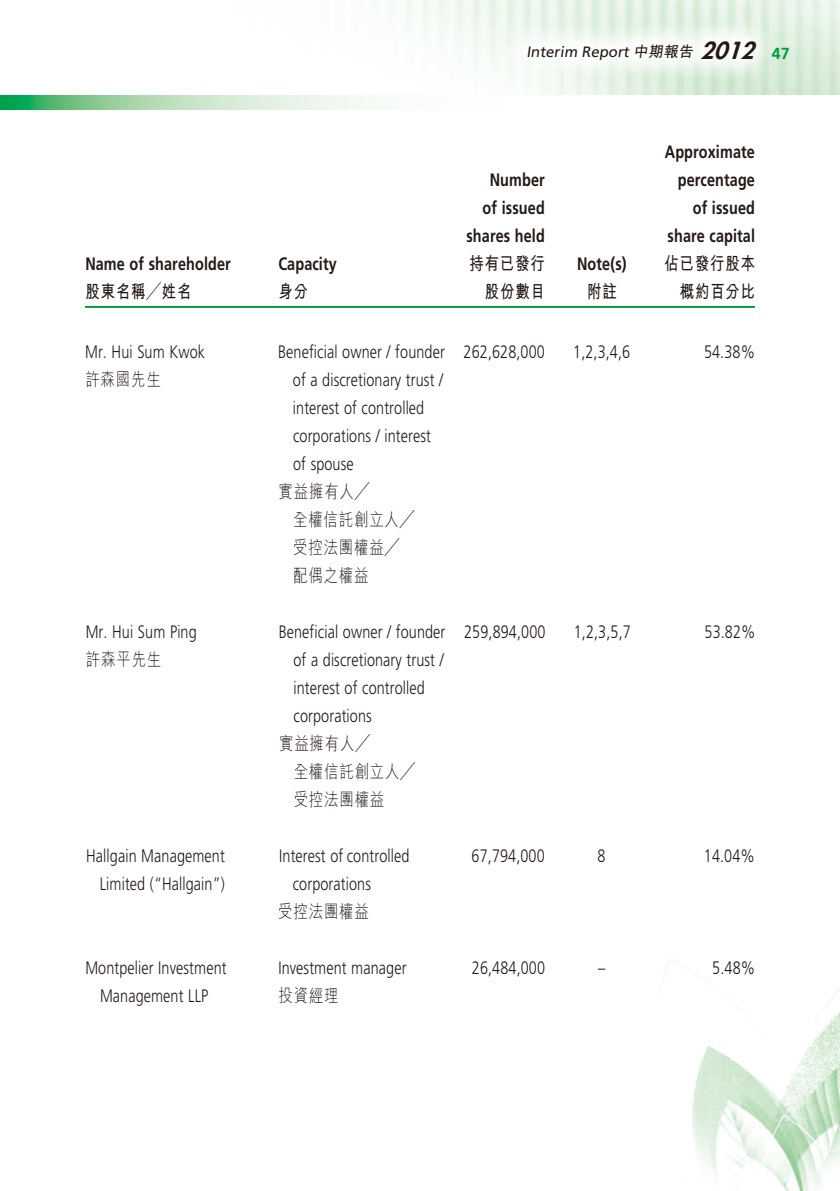
<style>
.page{position:relative;width:840px;height:1191px;background:#fff}
.page>*{position:absolute;margin:0;border:0;box-sizing:border-box;transform-origin:0 0}
.t1{font:300 18px/28px "Frutiger LT Std";letter-spacing:.01em;color:#231916;scale:.8 1}
.t2{font:700 18px "Frutiger LT Std";letter-spacing:.01em;color:#231916;scale:.8 1}
.t3{font:300 18px/28px "M Hei HK";letter-spacing:.06em;color:#231916;scale:.8 1}
.t4{font:700 18px "M Hei HK";letter-spacing:.06em;color:#231916;scale:.8 1}
.t5{font:15px "Frutiger LT Std";color:#231916}
.s1{font-family:"M Hei HK";font-weight:700}
.s2{font-family:"Futura Std";font-weight:800;font-style:italic;font-size:23px}
.s3{font-weight:700;font-size:16px;color:#009d42}
</style>
<div class="page">
<img style="left:0;top:0;width:839px;height:1191px">
<svg style="left:0;top:95px;width:839px;height:14px"></svg>
<hr style="left:85px;top:306px;width:669px;height:2px;background:#009d42">
<p class="t5" style="left:526px;top:43px;width:264px">Interim Report <span class="s1">中期報告</span> <span class="s2">20 12</span> <span class="s3">47</span></p>
<p class="t2" style="left:664px;top:141px;width:114px">Approximate</p>
<p class="t2" style="left:489px;top:169px;width:70px">Number</p>
<p class="t2" style="left:677px;top:169px;width:98px">percentage</p>
<p class="t2" style="left:482px;top:197px;width:79px">of issued</p>
<p class="t2" style="left:692px;top:197px;width:79px">of issued</p>
<p class="t2" style="left:466px;top:225px;width:99px">shares held</p>
<p class="t2" style="left:667px;top:225px;width:111px">share capital</p>
<p class="t2" style="left:85px;top:253px;width:183px">Name of shareholder</p>
<p class="t2" style="left:278px;top:253px;width:75px">Capacity</p>
<p class="t4" style="left:469px;top:250px;width:96px">持有已發行</p>
<p class="t2" style="left:576px;top:253px;width:63px">Note(s)</p>
<p class="t4" style="left:664px;top:250px;width:115px">佔已發行股本</p>
<p class="t4" style="left:85px;top:278px;width:134px">股東名稱╱姓名</p>
<p class="t4" style="left:278px;top:278px;width:39px">身分</p>
<p class="t4" style="left:484px;top:278px;width:77px">股份數目</p>
<p class="t4" style="left:586px;top:278px;width:39px">附註</p>
<p class="t4" style="left:679px;top:278px;width:96px">概約百分比</p>
<p class="t1" style="left:85px;top:338px;width:151px">Mr. Hui Sum Kwok</p>
<p class="t1" style="left:278px;top:338px;width:335px">Beneficial owner / founder 262,628,000</p>
<p class="t1" style="left:573px;top:338px;width:73px">1,2,3,4,6</p>
<p class="t1" style="left:703px;top:338px;width:65px">54.38%</p>
<p class="t3" style="left:85px;top:365px;width:96px">許森國先生</p>
<p class="t1" style="left:293px;top:366px;width:189px">of a discretionary trust / interest of controlled corporations / interest of spouse</p>
<p class="t3" style="left:293px;top:477px;width:153px;text-indent:-15px">實益擁有人╱<br>全權信託創立人╱受控法團權益╱配偶之權益</p>
<p class="t1" style="left:86px;top:618px;width:140px">Mr. Hui Sum Ping</p>
<p class="t1" style="left:278px;top:618px;width:335px">Beneficial owner / founder 259,894,000</p>
<p class="t1" style="left:573px;top:618px;width:73px">1,2,3,5,7</p>
<p class="t1" style="left:704px;top:618px;width:65px">53.82%</p>
<p class="t3" style="left:86px;top:645px;width:96px">許森平先生</p>
<p class="t1" style="left:293px;top:646px;width:189px">of a discretionary trust / interest of controlled corporations</p>
<p class="t3" style="left:293px;top:729px;width:153px;text-indent:-15px">實益擁有人╱<br>全權信託創立人╱受控法團權益</p>
<p class="t1" style="left:86px;top:842px;width:175px">Hallgain Management</p>
<p class="t1" style="left:279px;top:842px;width:164px">Interest of controlled</p>
<p class="t1" style="left:471px;top:842px;width:93px">67,794,000</p>
<p class="t1" style="left:597px;top:842px;width:12px">8</p>
<p class="t1" style="left:703px;top:842px;width:65px">14.04%</p>
<p class="t1" style="left:100px;top:870px;width:158px">Limited (“Hallgain”)</p>
<p class="t1" style="left:292px;top:870px;width:99px">corporations</p>
<p class="t3" style="left:278px;top:897px;width:115px">受控法團權益</p>
<p class="t1" style="left:85px;top:954px;width:178px">Montpelier Investment</p>
<p class="t1" style="left:278px;top:954px;width:161px">Investment manager</p>
<p class="t1" style="left:471px;top:954px;width:93px">26,484,000</p>
<p class="t1" style="left:598px;top:954px;width:10px">–</p>
<p class="t1" style="left:711px;top:954px;width:55px">5.48%</p>
<p class="t1" style="left:100px;top:982px;width:137px">Management LLP</p>
<p class="t3" style="left:278px;top:981px;width:77px">投資經理</p>
</div>
